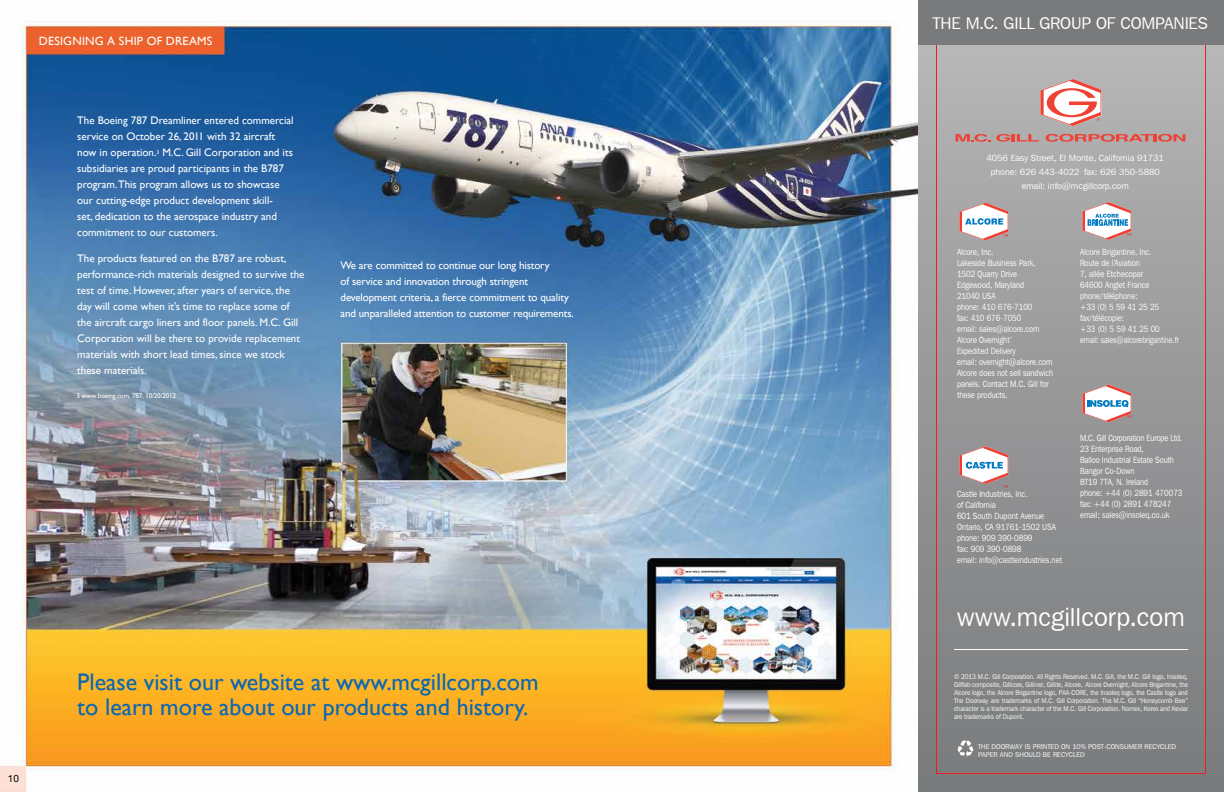
<style>
.page{position:relative;width:1224px;height:792px;background:#fff}
.page>*{position:absolute;margin:0;border:0;box-sizing:border-box;transform-origin:0 0}
.t1{font:26px "Franklin Gothic IT Cby BT";letter-spacing:.005em;color:#fff}
.t2{font:24px/25px "Gill Sans";color:#0b67b2}
.t3{font:17px "Franklin Gothic IT Cby BT";letter-spacing:-.01em;color:#fff}
.t4{font:12px "Gill Sans";letter-spacing:.02em;color:#fff}
.t5{font:11px/16px "Gill Sans";color:#fff}
.t6{font:10px "Helvetica Neue";color:#000}
.t7{font:9px/11px "Franklin Gothic IT Cby BT";color:#fff;scale:.85 1}
.t8{font:9px/14px "Franklin Gothic IT Cby BT";color:#fff;text-align:center}
.t9{font:7px/8px "Franklin Gothic IT Cby BT";color:#fff;text-align:justify;scale:.9 1}
.t10{font:7px/8px "Franklin Gothic IT Cby BT";color:#fff}
.t11{font:7px "Gill Sans";letter-spacing:-.02em;color:#fff}
.t12{font:5px "Helvetica Neue";color:#ed1d24}
</style>
<div class="page">
<img style="left:0;top:21px;width:918px;height:771px">
<div style="left:918px;top:39px;width:306px;height:753px;background:linear-gradient(to bottom,#b7b5b5,#797879)"></div>
<div style="left:918px;top:0;width:306px;height:45px;background:#787a7c"></div>
<svg style="left:959px;top:203px;width:49px;height:37px"></svg>
<svg style="left:959px;top:446px;width:49px;height:38px"></svg>
<svg style="left:1082px;top:202px;width:49px;height:38px"></svg>
<svg style="left:1082px;top:385px;width:49px;height:37px"></svg>
<img style="left:957px;top:741px;width:16px;height:15px">
<svg style="left:1040px;top:79px;width:62px;height:47px"></svg>
<svg style="left:956px;top:134px;width:34px;height:8px"></svg>
<svg style="left:1046px;top:134px;width:139px;height:8px"></svg>
<svg style="left:996px;top:134px;width:43px;height:8px"></svg>
<hr style="left:954px;top:649px;width:234px;height:1px;background:#fff">
<p class="t4" style="left:39px;top:34px;width:175px">DESIGNING A SHIP OF DREAMS</p>
<p class="t5" style="left:77px;top:112px;width:218px">The Boeing 787 Dreamliner entered commercial service on October 26, 2011 with 32 aircraft now in operation.<sup>3</sup> M.C. Gill Corporation and its subsidiaries are proud participants in the B787 program.This program allows us to showcase our cutting-edge product development skill-<br>set, dedication to the aerospace industry and commitment to our customers.</p>
<p class="t5" style="left:77px;top:250px;width:229px">The products featured on the B787 are robust, performance-rich materials designed to survive the test of time. However, after years of service, the day will come when it’s time to replace some of the aircraft cargo liners and floor panels. M.C. Gill Corporation will be there to provide replacement materials with short lead times, since we stock these materials.</p>
<p class="t11" style="left:76px;top:391px;width:101px">3 www.boeing.com, 787, 10/20/2012</p>
<p class="t5" style="left:340px;top:257px;width:235px">We are committed to continue our long history<br>of service and innovation through stringent development criteria, a fierce commitment to quality and unparalleled attention to customer requirements.</p>
<p class="t6" style="left:8px;top:773px;width:13px">10</p>
<h2 class="t2" style="left:77px;top:669px;width:463px">Please visit our website at www.mcgillcorp.com to learn more about our products and history.</h2>
<h3 class="t3" style="left:933px;top:13px;width:277px">THE M.C. GILL GROUP OF COMPANIES</h3>
<p class="t8" style="left:987px;top:150px;width:179px">4056 Easy Street, El Monte, California 91731 phone: 626 443-4022 fax: 626 350-5880 email: info@mcgillcorp.com</p>
<p class="t12" style="left:1004px;top:233px;width:6px">™</p>
<p class="t7" style="left:957px;top:246px;width:115px">Alcore, Inc.<br>Lakeside Business Park,<br>1502 Quarry Drive<br>Edgewood, Maryland<br>21040 USA<br>phone: 410 676-7100<br>fax: 410 676-7050<br>email: sales@alcore.com<br>Alcore Overnight<sup>™<br></sup>Expedited Delivery<br>email: overnight@alcore.com<br>Alcore does not sell sandwich panels. Contact M.C. Gill for these products.</p>
<p class="t12" style="left:1004px;top:484px;width:6px">™</p>
<p class="t7" style="left:957px;top:488px;width:125px">Castle Industries, Inc.<br>of California<br>601 South Dupont Avenue<br>Ontario, CA 91761-1502 USA phone: 909 390-0899<br>fax: 909 390-0898<br>email: info@castleindustries.net</p>
<p class="t12" style="left:1127px;top:232px;width:6px">™</p>
<p class="t7" style="left:1080px;top:246px;width:118px">Alcore Brigantine, Inc.<br>Route de l’Aviation<br>7, allée Etchecopar<br>64600 Anglet France phone/téléphone:<br>+33 (0) 5 59 41 25 25 fax/télécopie:<br>+33 (0) 5 59 41 25 00 email: sales@alcorebrigantine.fr</p>
<p class="t12" style="left:1127px;top:415px;width:6px">™</p>
<p class="t7" style="left:1080px;top:432px;width:122px">M.C. Gill Corporation Europe Ltd.<br>23 Enterprise Road,<br>Balloo Industrial Estate South<br>Bangor Co-Down<br>BT19 7TA, N. Ireland<br>phone: +44 (0) 2891 470073 fax: +44 (0) 2891 478247 email: sales@insoleq.co.uk</p>
<h1 class="t1" style="left:957px;top:601px;width:229px">www.mcgillcorp.com</h1>
<p class="t9" style="left:954px;top:672px;width:262px">© 2013 M.C. Gill Corporation. All Rights Reserved. M.C. Gill, the M.C. Gill logo, Insoleq, Gillfab composite, Gillcore, Gilliner, Gillite, Alcore, Alcore Overnight, Alcore Brigantine, the Alcore logo, the Alcore Brigantine logo, PAA-CORE, the Insoleq logo, the Castle logo and The Doorway are trademarks of M.C. Gill Corporation. The M.C. Gill “Honeycomb Bee” character is a trademark character of the M.C. Gill Corporation. Nomex, Korex and Kevlar are trademarks of Dupont.</p>
<p class="t10" style="left:978px;top:743px;width:200px">THE DOORWAY IS PRINTED ON 10% POST-CONSUMER RECYCLED<br>PAPER AND SHOULD BE RECYCLED</p>
</div>
